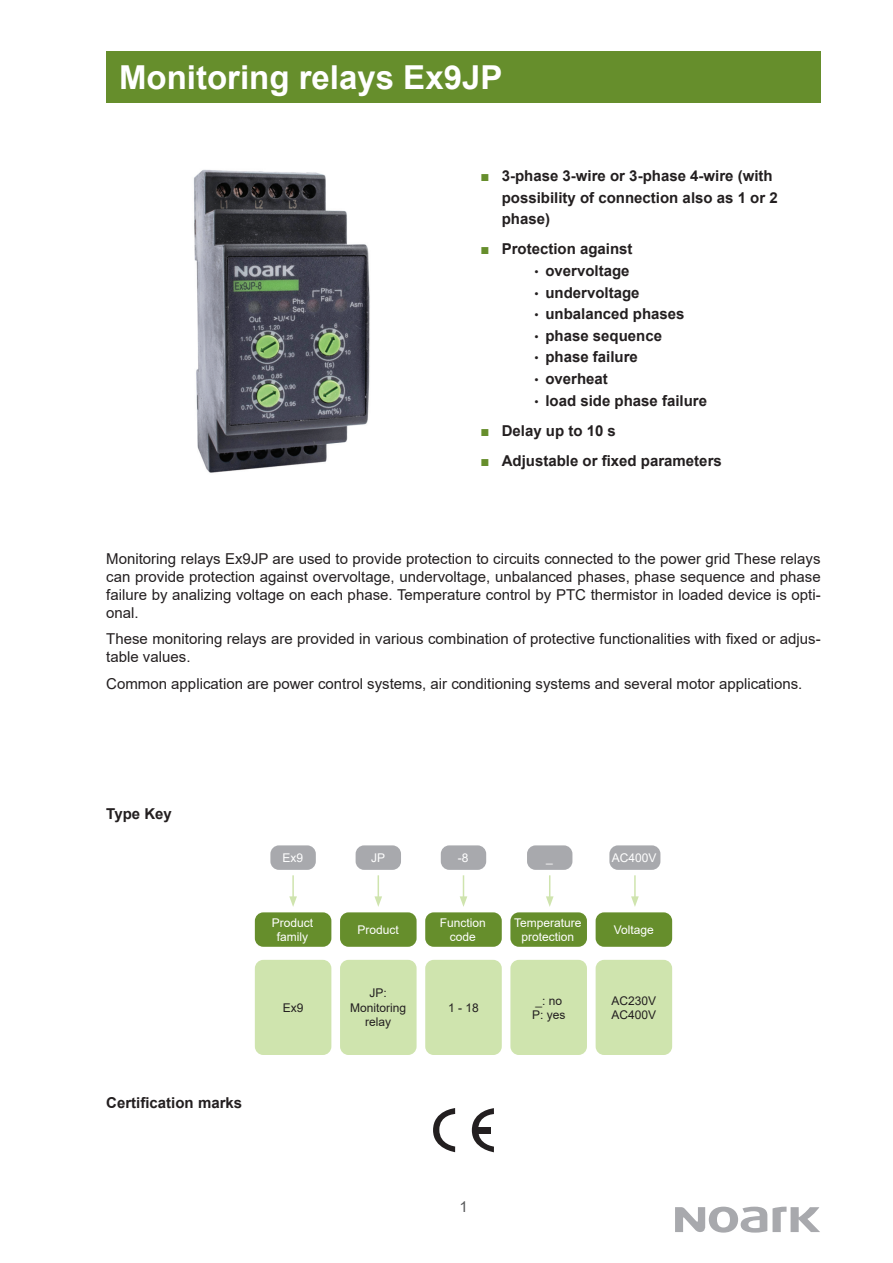
<style>
.page{position:relative;width:893px;height:1263px;background:#fff}
.page>*{position:absolute;margin:0;border:0;box-sizing:border-box;transform-origin:0 0}
.t1{font:700 33px "Arial";color:#fff}
.t2{font:15px/18px "Arial";color:#231f20;text-align:justify}
.t3{font:700 15px/21.6px "Arial";color:#231f20}
.t4{font:15px "Arial";color:#57585a}
.t5{font:12px/14.4px "Arial";color:#fff;text-align:center}
.t6{font:12px/14.4px "Arial";color:#231f20}
.s1{color:#668e2c}
.s2{font-weight:400;font-size:12px}
</style>
<div class="page">
<svg style="left:675px;top:1206px;width:145px;height:26px"></svg>
<div style="left:106px;top:51px;width:715px;height:51px;background:#668e2c"></div>
<div style="left:270px;top:845px;width:46px;height:25px;background:#a8a9ad;border-radius:9px"></div>
<div style="left:255px;top:912px;width:76px;height:35px;background:#668e2c;border-radius:9px"></div>
<div style="left:255px;top:960px;width:76px;height:95px;background:#cfe4ae;border-radius:9px"></div>
<div style="left:356px;top:845px;width:45px;height:25px;background:#a8a9ad;border-radius:9px"></div>
<div style="left:340px;top:912px;width:77px;height:35px;background:#668e2c;border-radius:9px"></div>
<div style="left:340px;top:960px;width:77px;height:95px;background:#cfe4ae;border-radius:9px"></div>
<div style="left:441px;top:845px;width:45px;height:25px;background:#a8a9ad;border-radius:9px"></div>
<div style="left:425px;top:912px;width:77px;height:35px;background:#668e2c;border-radius:9px"></div>
<div style="left:425px;top:960px;width:77px;height:95px;background:#cfe4ae;border-radius:9px"></div>
<div style="left:527px;top:845px;width:45px;height:25px;background:#a8a9ad;border-radius:9px"></div>
<div style="left:510px;top:912px;width:77px;height:35px;background:#668e2c;border-radius:9px"></div>
<div style="left:510px;top:960px;width:77px;height:95px;background:#cfe4ae;border-radius:9px"></div>
<hr style="left:292px;top:875px;width:2px;height:24px;background:#cfe4ae">
<svg style="left:289px;top:896px;width:8px;height:11px"></svg>
<svg style="left:374px;top:875px;width:8px;height:32px"></svg>
<svg style="left:460px;top:875px;width:7px;height:32px"></svg>
<svg style="left:546px;top:875px;width:8px;height:32px"></svg>
<svg style="left:433px;top:1108px;width:22px;height:44px"></svg>
<svg style="left:472px;top:1108px;width:22px;height:44px"></svg>
<div style="left:476px;top:1127px;width:15px;height:6px;background:#231f20"></div>
<img style="left:193px;top:169px;width:177px;height:304px">
<div style="left:609px;top:845px;width:51px;height:25px;background:#a8a9ad;border-radius:9px"></div>
<div style="left:596px;top:912px;width:76px;height:35px;background:#668e2c;border-radius:9px"></div>
<div style="left:596px;top:960px;width:76px;height:95px;background:#cfe4ae;border-radius:9px"></div>
<hr style="left:634px;top:875px;width:2px;height:24px;background:#cfe4ae">
<svg style="left:631px;top:896px;width:8px;height:11px"></svg>
<h1 class="t1" style="left:119px;top:54px;width:385px">Monitoring relays Ex9JP</h1>
<p class="t3" style="left:502px;top:165px;width:277px;text-indent:-21px"><span class="s1">■</span> 3-phase 3-wire or 3-phase 4-wire (with possibility of connection also as 1 or 2 phase)</p>
<p class="t3" style="left:480px;top:238px;width:154px"><span class="s1">■</span> Protection against</p>
<p class="t3" style="left:534px;top:260px;width:97px"><span class="s2">•</span> overvoltage</p>
<p class="t3" style="left:534px;top:282px;width:107px"><span class="s2">•</span> undervoltage</p>
<p class="t3" style="left:534px;top:303px;width:152px"><span class="s2">•</span> unbalanced phases</p>
<p class="t3" style="left:534px;top:325px;width:129px"><span class="s2">•</span> phase sequence</p>
<p class="t3" style="left:534px;top:346px;width:105px"><span class="s2">•</span> phase failure</p>
<p class="t3" style="left:534px;top:368px;width:75px"><span class="s2">•</span> overheat</p>
<p class="t3" style="left:534px;top:390px;width:174px"><span class="s2">•</span> load side phase failure</p>
<p class="t3" style="left:480px;top:420px;width:137px"><span class="s1">■</span> Delay up to 10 s</p>
<p class="t3" style="left:480px;top:450px;width:243px"><span class="s1">■</span> Adjustable or fixed parameters</p>
<p class="t2" style="left:106px;top:549px;width:716px">Monitoring relays Ex9JP are used to provide protection to circuits connected to the power grid These relays can provide protection against overvoltage, undervoltage, unbalanced phases, phase sequence and phase failure by analizing voltage on each phase. Temperature control by PTC thermistor in loaded device is opti&shy;onal.</p>
<p class="t2" style="left:106px;top:630px;width:716px">These monitoring relays are provided in various combination of protective functionalities with fixed or adjus&shy;table values.</p>
<p class="t2" style="left:106px;top:674px;width:698px">Common application are power control systems, air conditioning systems and several motor applications.</p>
<p class="t3" style="left:106px;top:803px;width:67px">Type Key</p>
<p class="t5" style="left:283px;top:850px;width:22px">Ex9</p>
<p class="t5" style="left:272px;top:915px;width:43px">Product family</p>
<p class="t6" style="left:283px;top:1000px;width:22px">Ex9</p>
<p class="t3" style="left:106px;top:1092px;width:137px">Certification marks</p>
<p class="t5" style="left:371px;top:850px;width:16px">JP</p>
<p class="t5" style="left:358px;top:922px;width:43px">Product</p>
<p class="t6" style="left:350px;top:986px;width:58px;text-align:center">JP:<br>Monitoring relay</p>
<p class="t5" style="left:458px;top:850px;width:12px">-8</p>
<p class="t5" style="left:546px;top:850px;width:8px">_</p>
<p class="t5" style="left:612px;top:850px;width:46px">AC400V</p>
<p class="t5" style="left:440px;top:915px;width:48px">Function code</p>
<p class="t5" style="left:514px;top:915px;width:69px">Temperature protection</p>
<p class="t5" style="left:614px;top:922px;width:42px">Voltage</p>
<p class="t6" style="left:448px;top:1000px;width:32px">1 - 18</p>
<p class="t6" style="left:532px;top:993px;width:35px">_: no<br>P: yes</p>
<p class="t6" style="left:611px;top:993px;width:46px">AC230V<br>AC400V</p>
<p class="t4" style="left:459px;top:1197px;width:10px">1</p>
</div>
